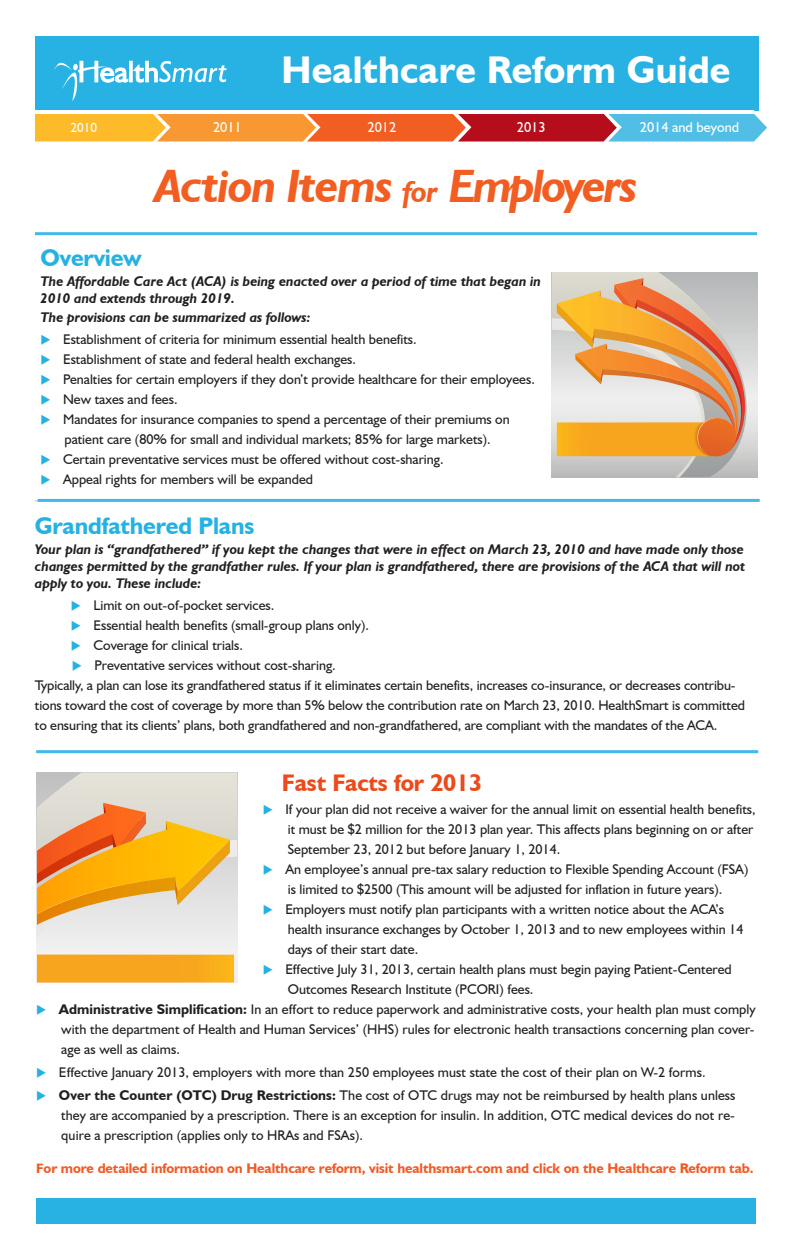
<style>
.page{position:relative;width:792px;height:1260px;background:#fff}
.page>*{position:absolute;margin:0;border:0;box-sizing:border-box;transform-origin:0 0}
.t1{font:italic 700 46.8px "Humanist 521 BT";letter-spacing:-.025em;color:#f25d21}
.t2{font:700 38.6px "Humanist 521 BT";letter-spacing:.005em;color:#fff}
.t3{font:700 24px "Humanist 521 BT";letter-spacing:-.01em;color:#25b2e3}
.t4{font:700 24px "Humanist 521 BT";letter-spacing:-.01em;color:#eb4b1b}
.t5{font:14.2px "Humanist 521 BT";color:#fff}
.t6{font:14px/20px "Humanist 521 BT";color:#231f20}
.t7{font:italic 700 14px/16.8px "Humanist 521 BT";color:#231f20}
.t8{font:700 14px "Humanist 521 BT";letter-spacing:-.01em;color:#f15a24}
.t9{font:13.1px "Humanist 521 BT";color:#fff}
.s1{font-size:30px}
.s2{color:#25b2e3}
.s3{font-weight:700}
.s4{font-size:13.6px}
</style>
<div class="page">
<hr style="left:35px;top:500px;width:722px;height:1px;background:#bebfc2">
<hr style="left:35px;top:232px;width:722px;height:3px;background:#44b9e7">
<hr style="left:38px;top:499px;width:722px;height:3px;background:#44b9e7">
<hr style="left:36px;top:750px;width:722px;height:3px;background:#44b9e7">
<div style="left:35px;top:36px;width:723px;height:74px;background:#27b2e3"></div>
<svg style="left:54px;top:60px;width:173px;height:41px"></svg>
<svg style="left:35px;top:114px;width:732px;height:28px;background:#ca8456"></svg>
<svg style="left:552px;top:272px;width:206px;height:205px;background:#c4c3c1"></svg>
<svg style="left:557px;top:278px;width:201px;height:178px;background:#e3b27e"></svg>
<div style="left:36px;top:1198px;width:720px;height:26px;background:#27b2e3"></div>
<svg style="left:37px;top:773px;width:200px;height:210px;background:#ecc07f"></svg>
<p class="t2" style="left:281px;top:46px;width:451px">Healthcare Reform Guide</p>
<p class="t9" style="left:70px;top:119px;width:28px">2010</p>
<p class="t5" style="left:213px;top:119px;width:30px">2011</p>
<p class="t5" style="left:368px;top:119px;width:30px">2012</p>
<p class="t5" style="left:517px;top:119px;width:30px">2013</p>
<p class="t5" style="left:640px;top:119px;width:101px">2014 and beyond</p>
<p class="t1" style="left:154px;top:157px;width:485px">Action Items <span class="s1">for</span> Employers</p>
<p class="t3" style="left:41px;top:243px;width:103px">Overview</p>
<p class="t7" style="left:41px;top:273px;width:502px">The Affordable Care Act (ACA) is being enacted over a period of time that began in<br>2010 and extends through 2019.</p>
<p class="t7" style="left:41px;top:309px;width:272px">The provisions can be summarized as follows:</p>
<p class="t6" style="left:41px;top:329px;width:378px"><span class="s2">◆</span> Establishment of criteria for minimum essential health benefits.</p>
<p class="t6" style="left:41px;top:349px;width:317px"><span class="s2">◆</span> Establishment of state and federal health exchanges.</p>
<p class="t6" style="left:41px;top:369px;width:496px"><span class="s2">◆</span> Penalties for certain employers if they don’t provide healthcare for their employees.</p>
<p class="t6" style="left:41px;top:389px;width:139px"><span class="s2">◆</span> New taxes and fees.</p>
<p class="t6" style="left:41px;top:409px;width:471px;text-align:center"><span class="s2">◆</span> Mandates for insurance companies to spend a percentage of their premiums on patient care (80% for small and individual markets; 85% for large markets).</p>
<p class="t6" style="left:41px;top:449px;width:405px"><span class="s2">◆</span> Certain preventative services must be offered without cost-sharing.</p>
<p class="t6" style="left:41px;top:469px;width:274px"><span class="s2">◆</span> Appeal rights for members will be expanded</p>
<p class="t3" style="left:35px;top:511px;width:221px">Grandfathered Plans</p>
<p class="t7" style="left:35px;top:541px;width:712px;text-align:justify">Your plan is “grandfathered” if you kept the changes that were in effect on March 23, 2010 and have made only those changes permitted by the grandfather rules. If your plan is grandfathered, there are provisions of the ACA that will not apply to you. These include:</p>
<p class="t6" style="left:71px;top:595px;width:205px"><span class="s2">◆</span> Limit on out-of-pocket services.</p>
<p class="t6" style="left:71px;top:615px;width:300px"><span class="s2">◆</span> Essential health benefits (small-group plans only).</p>
<p class="t6" style="left:71px;top:635px;width:173px"><span class="s2">◆</span> Coverage for clinical trials.</p>
<p class="t6" style="left:72px;top:655px;width:265px"><span class="s2">◆</span> Preventative services without cost-sharing.</p>
<p class="t6" style="left:35px;top:675px;width:712px">Typically, a plan can lose its grandfathered status if it eliminates certain benefits, increases co-insurance, or decreases contribu&shy;tions toward the cost of coverage by more than 5% below the contribution rate on March 23, 2010. HealthSmart is committed to ensuring that its clients’ plans, both grandfathered and non-grandfathered, are compliant with the mandates of the ACA.</p>
<p class="t4" style="left:282px;top:768px;width:202px">Fast Facts for 2013</p>
<p class="t6" style="left:288px;top:799px;width:469px;text-indent:-25px"><span class="s2">◆</span> If your plan did not receive a waiver for the annual limit on essential health benefits, it must be $2 million for the 2013 plan year. This affects plans beginning on or after<br>September 23, 2012 but before January 1, 2014.</p>
<p class="t6" style="left:263px;top:859px;width:487px;text-align:center"><span class="s2">◆</span> An employee’s annual pre-tax salary reduction to Flexible Spending Account (FSA) is limited to $2500 (This amount will be adjusted for inflation in future years).</p>
<p class="t6" style="left:288px;top:899px;width:457px;text-indent:-25px"><span class="s2">◆</span> Employers must notify plan participants with a written notice about the ACA’s health insurance exchanges by October 1, 2013 and to new employees within 14 days of their start date.</p>
<p class="t6" style="left:288px;top:959px;width:446px;text-indent:-25px"><span class="s2">◆</span> Effective July 31, 2013, certain health plans must begin paying Patient-Centered<br>Outcomes Research Institute (PCORI) fees.</p>
<p class="t6" style="left:61px;top:999px;width:696px;text-align:justify;text-indent:-25px"><span class="s2">◆</span> <span class="s3">Administrative Simplification:</span> In an effort to reduce paperwork and administrative costs, your health plan must comply with the department of Health and Human Services’ (HHS) rules for electronic health transactions concerning plan cover&shy;age as well as claims.</p>
<p class="t6" style="left:36px;top:1062px;width:671px"><span class="s2">◆</span> Effective January 2013, employers with more than 250 employees must state the cost of their plan on W-2 forms.</p>
<p class="t6" style="left:61px;top:1085px;width:676px;text-align:justify;text-indent:-25px"><span class="s2">◆</span> <span class="s3">Over the Counter (OTC) Drug Restrictions:</span> The cost of OTC drugs may not be reimbursed by health plans unless they are accompanied by a prescription. There is an exception for insulin. In addition, OTC medical devices do not re&shy;quire a prescription (applies only to HRAs and FSAs).</p>
<p class="t8" style="left:36px;top:1160px;width:719px"><span class="s4">F</span>or more detailed information on Healthcare reform, visit healthsmart.com and click on the Healthcare Reform tab.</p>
</div>
